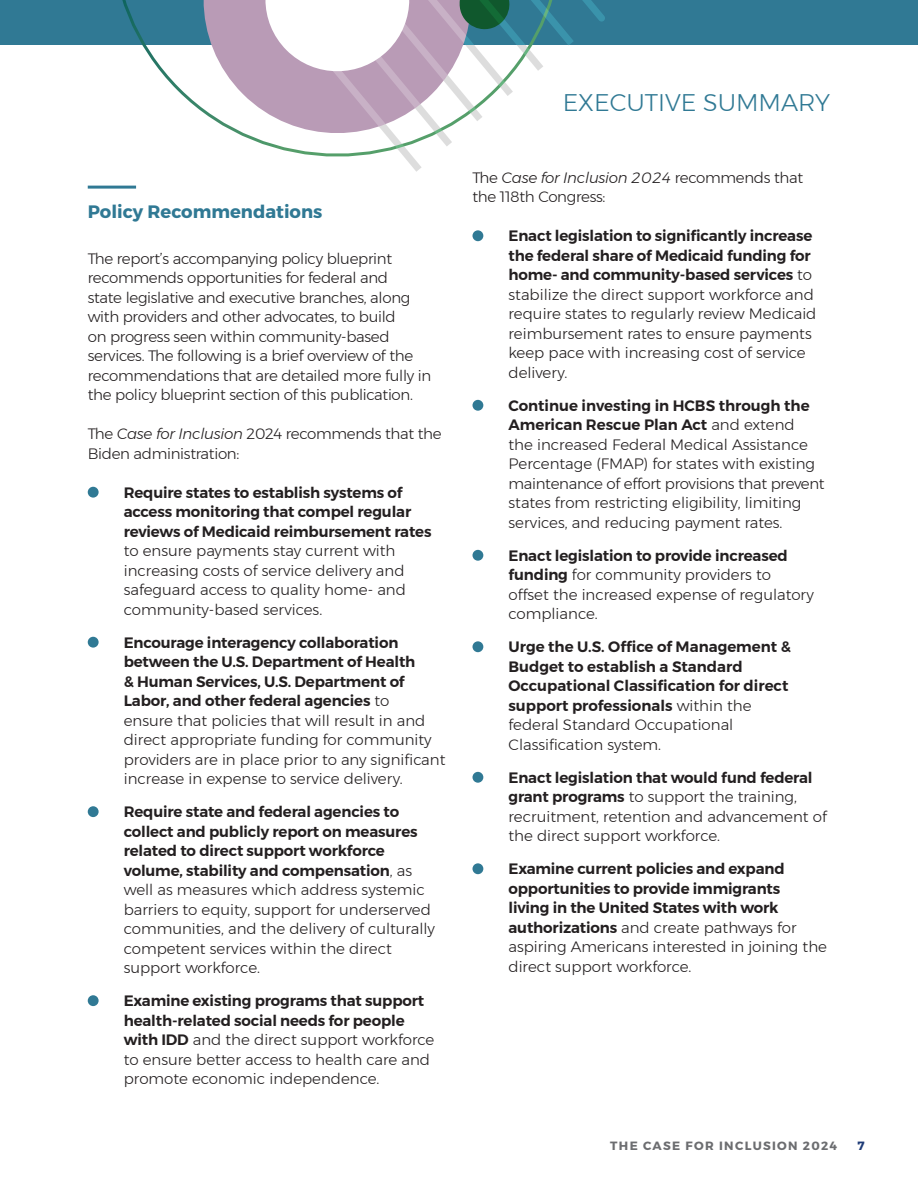
<style>
.page{position:relative;width:918px;height:1188px;background:#fff}
.page>*{position:absolute;margin:0;border:0;box-sizing:border-box;transform-origin:0 0}
.t1{font:300 24px "Montserrat";color:#307994}
.t2{font:700 18px "Montserrat";color:#307994}
.t3{font:300 15px/19.5px "Montserrat";color:#231f20}
.t4{font:300 15px/19.5px "Montserrat";letter-spacing:-.02em;color:#231f20}
.t5{font:600 15px/19.5px "Montserrat";letter-spacing:-.01em;color:#231f20}
.t6{font:700 12px "Montserrat";letter-spacing:.11em;color:#6c6d70}
.t7{font:700 12px "Montserrat";color:#1e3b77}
.s1{font-style:italic}
.s2{font-weight:600}
.s3{font-weight:300}
</style>
<div class="page">
<hr style="left:88px;top:186px;width:48px;height:3px;background:#307994">
<div style="left:88px;top:487px;width:11px;height:11px;background:#307994;border-radius:50%"></div>
<div style="left:88px;top:637px;width:11px;height:11px;background:#307994;border-radius:50%"></div>
<div style="left:88px;top:806px;width:11px;height:11px;background:#307994;border-radius:50%"></div>
<div style="left:88px;top:995px;width:11px;height:11px;background:#307994;border-radius:50%"></div>
<div style="left:472px;top:230px;width:11px;height:11px;background:#307994;border-radius:50%"></div>
<div style="left:472px;top:400px;width:11px;height:11px;background:#307994;border-radius:50%"></div>
<div style="left:472px;top:550px;width:11px;height:11px;background:#307994;border-radius:50%"></div>
<div style="left:472px;top:641px;width:11px;height:11px;background:#307994;border-radius:50%"></div>
<div style="left:472px;top:772px;width:11px;height:11px;background:#307994;border-radius:50%"></div>
<div style="left:472px;top:863px;width:11px;height:11px;background:#307994;border-radius:50%"></div>
<div style="left:0;top:0;width:918px;height:44px;background:#307994"></div>
<svg style="left:273px;top:147px;width:149px;height:25px"></svg>
<svg style="left:0;top:0;width:605px;height:146px"></svg>
<p class="t2" style="left:88px;top:200px;width:236px">Policy Recommendations</p>
<p class="t4" style="left:88px;top:248px;width:345px">The report’s accompanying policy blueprint recommends opportunities for federal and<br>state legislative and executive branches, along with providers and other advocates, to build<br>on progress seen within community-based services. The following is a brief overview of the recommendations that are detailed more fully in the policy blueprint section of this publication.</p>
<p class="t4" style="left:88px;top:424px;width:355px">The <span class="s1">Case for Inclusion</span> 2024 recommends that the<br>Biden administration:</p>
<p class="t3" style="left:124px;top:482px;width:309px"><span class="s2">Require states to establish systems of access monitoring that compel regular reviews of Medicaid reimbursement rates </span>to ensure payments stay current with increasing costs of service delivery and safeguard access to quality home- and community-based services.</p>
<p class="t3" style="left:124px;top:632px;width:323px"><span class="s2">Encourage interagency collaboration between the U.S. Department of Health<br>&amp; Human Services, U.S. Department of Labor, and other federal agencies</span> to<br>ensure that policies that will result in and direct appropriate funding for community providers are in place prior to any significant increase in expense to service delivery.</p>
<p class="t3" style="left:124px;top:802px;width:313px"><span class="s2">Require state and federal agencies to collect and publicly report on measures related to direct support workforce volume, stability and compensation</span>, as well as measures which address systemic barriers to equity, support for underserved communities, and the delivery of culturally competent services within the direct support workforce.</p>
<p class="t3" style="left:124px;top:991px;width:312px"><span class="s2">Examine existing programs that support health-related social needs for people with IDD</span> and the direct support workforce to ensure better access to health care and promote economic independence.</p>
<p class="t1" style="left:563px;top:85px;width:269px">EXECUTIVE SUMMARY</p>
<p class="t4" style="left:472px;top:167px;width:332px">The <span class="s1">Case for Inclusion 2024</span> recommends that the 118th Congress:</p>
<p class="t3" style="left:508px;top:226px;width:309px"><span class="s2">Enact legislation to significantly increase the federal share of Medicaid funding for home- and community-based services</span> to stabilize the direct support workforce and require states to regularly review Medicaid reimbursement rates to ensure payments keep pace with increasing cost of service delivery.</p>
<p class="t3" style="left:508px;top:395px;width:318px"><span class="s2">Continue investing in HCBS through the American Rescue Plan Act</span> and extend<br>the increased Federal Medical Assistance Percentage (FMAP) for states with existing maintenance of effort provisions that prevent states from restricting eligibility, limiting services, and reducing payment rates.</p>
<p class="t3" style="left:508px;top:545px;width:307px"><span class="s2">Enact legislation to provide increased funding</span> for community providers to offset the increased expense of regulatory compliance.</p>
<p class="t5" style="left:508px;top:637px;width:284px">Urge the U.S. Office of Management &amp; Budget to establish a Standard Occupational Classification for direct support professionals <span class="s3">within the federal Standard Occupational Classification system.</span></p>
<p class="t3" style="left:508px;top:767px;width:320px"><span class="s2">Enact legislation that would fund federal grant programs</span> to support the training, recruitment, retention and advancement of the direct support workforce.</p>
<p class="t5" style="left:508px;top:859px;width:320px">Examine current policies and expand opportunities to provide immigrants<br>living in the United States with work authorizations <span class="s3">and create pathways for aspiring Americans interested in joining the direct support workforce.</span></p>
<p class="t6" style="left:610px;top:1138px;width:228px">THE CASE FOR INCLUSION 2024</p>
<p class="t7" style="left:858px;top:1138px;width:9px">7</p>
</div>
